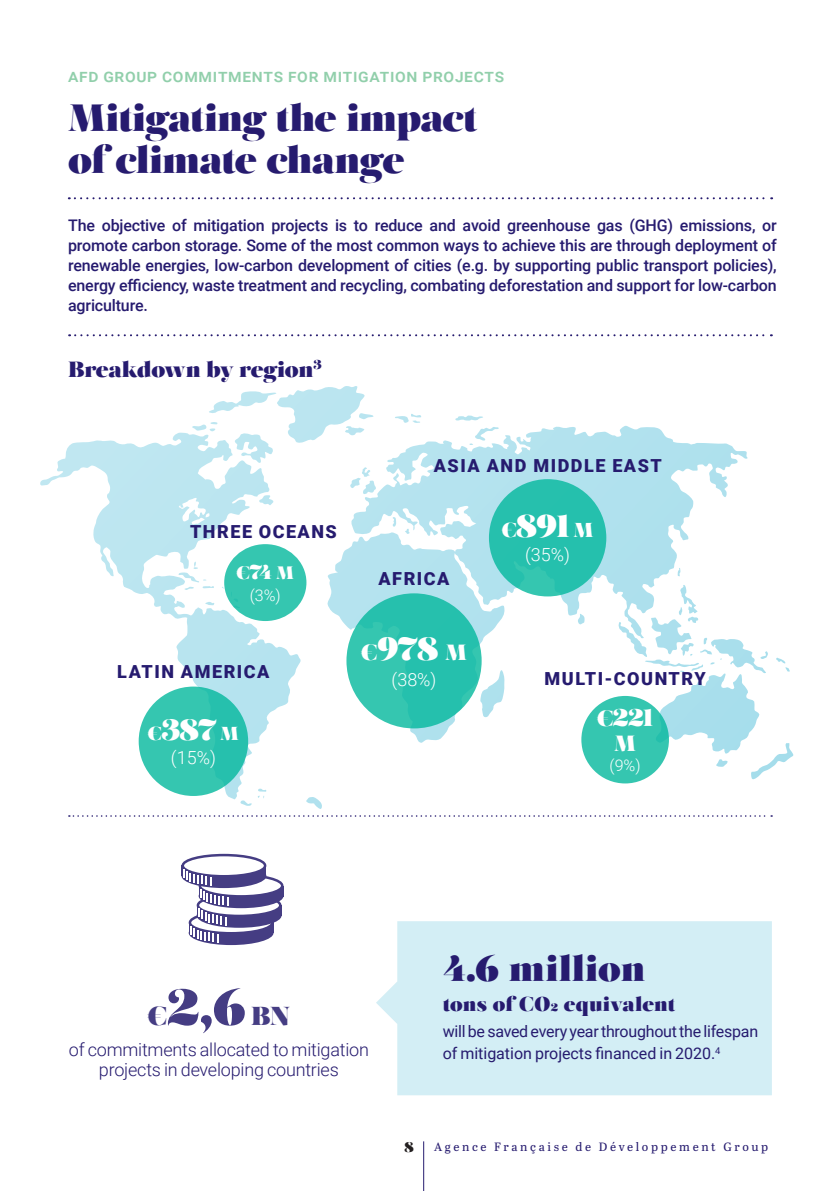
<style>
.page{position:relative;width:840px;height:1191px;background:#fff}
.page>*{position:absolute;margin:0;border:0;box-sizing:border-box;transform-origin:0 0}
.COUV_Titre{font:38px/42px "Salome";letter-spacing:-.025em;color:#261b6f}
.COUV_Titre-2{font:36px "Salome";color:#261b6f}
.TITRES_-_POINTS{font:32px "Salome";color:#fff}
.TITRES_-_POINTS-2{font:31.4px "Salome";color:#fff}
.TITRES_-_POINTS-3{font:29.2px "Salome";color:#fff}
.BLOCS-TEXTES{font:26px "Salome";color:#453d83}
.TITRES_-_POINTS-4{font:24px "Salome";color:#fff}
.t1{font:22px "Salome";letter-spacing:-.01em;color:#261b6f}
.TITRES_-_POINTS-5{font:22px "Salome";color:#fff}
.COUV_Titre-3{font:20px "Salome";letter-spacing:.005em;color:#261b6f}
.BLOCS-TEXTES-2{font:300 18px/20px "Roboto";letter-spacing:-.01em;color:#261b6f;text-align:center}
.TITRES_-_POINTS-6{font:900 18px "Roboto";letter-spacing:.085em;color:#261b6f}
.BLOCS-TEXTES-3{font:500 18px "Roboto";letter-spacing:.04em;color:#91cfab}
.TITRES_-_POINTS-7{font:300 18px "Roboto";color:#fff}
.TITRES_-_POINTS-8{font:18px "Salome";color:#fff}
.t2{font:500 16px/20px "Roboto";letter-spacing:-.01em;color:#261b6f;text-align:justify}
.BLOCS-TEXTES-4{font:16px/22px "Roboto";letter-spacing:-.015em;color:#261b6f}
.TITRES_-_POINTS-9{font:300 16px "Roboto";color:#fff}
.t3{font:14px "Salome";color:#231f20}
.t4{font:12px "Abril Text";letter-spacing:.22em;color:#261b6f}
.s1{font-size:20px}
.s2{font-size:18.8px}
.s3{font-size:22px}
.s4{font-size:20.2px}
.s5{font-size:50px}
</style>
<div class="page">
<hr style="left:423px;top:1141px;width:1px;height:50px;background:#261b6f">
<svg style="left:455px;top:415px;width:28px;height:6px"></svg>
<svg style="left:395px;top:414px;width:26px;height:9px"></svg>
<svg style="left:40px;top:433px;width:262px;height:355px"></svg>
<svg style="left:178px;top:561px;width:36px;height:29px"></svg>
<svg style="left:204px;top:601px;width:11px;height:4px"></svg>
<svg style="left:639px;top:650px;width:155px;height:131px"></svg>
<svg style="left:327px;top:425px;width:421px;height:318px"></svg>
<svg style="left:192px;top:386px;width:183px;height:120px"></svg>
<div style="left:397px;top:921px;width:374px;height:174px;background:#d3eef5"></div>
<svg style="left:376px;top:981px;width:42px;height:43px"></svg>
<div style="left:188px;top:922px;width:85px;height:11px;background:#453d83"></div>
<div style="left:188px;top:920px;width:85px;height:25px;background:#453d83;border-radius:50%"></div>
<svg style="left:190px;top:912px;width:82px;height:21px"></svg>
<div style="left:188px;top:910px;width:85px;height:24px;border:3px solid #453d83;border-radius:50%"></div>
<div style="left:196px;top:905px;width:85px;height:11px;background:#453d83"></div>
<div style="left:196px;top:903px;width:85px;height:24px;background:#453d83;border-radius:50%"></div>
<svg style="left:198px;top:894px;width:82px;height:22px"></svg>
<div style="left:196px;top:893px;width:85px;height:24px;border:3px solid #453d83;border-radius:50%"></div>
<div style="left:198px;top:885px;width:85px;height:11px;background:#453d83"></div>
<div style="left:198px;top:884px;width:85px;height:24px;background:#453d83;border-radius:50%"></div>
<div style="left:200px;top:875px;width:82px;height:21px;background:#fff;border-radius:50%"></div>
<div style="left:198px;top:874px;width:85px;height:23px;border:3px solid #453d83;border-radius:50%"></div>
<div style="left:181px;top:865px;width:85px;height:11px;background:#453d83"></div>
<div style="left:181px;top:863px;width:85px;height:25px;background:#453d83;border-radius:50%"></div>
<div style="left:183px;top:855px;width:82px;height:21px;background:#fff;border-radius:50%"></div>
<div style="left:181px;top:854px;width:85px;height:23px;border:3px solid #453d83;border-radius:50%"></div>
<svg style="left:183px;top:869px;width:45px;height:73px"></svg>
<svg style="left:69px;top:197px;width:702px;height:2px"></svg>
<svg style="left:69px;top:334px;width:702px;height:2px"></svg>
<svg style="left:69px;top:788px;width:702px;height:28px"></svg>
<div style="left:224px;top:544px;width:82px;height:77px;background:#35c6b0;border-radius:50%"></div>
<div style="left:581px;top:696px;width:87px;height:87px;background:#35c6b0;border-radius:50%"></div>
<div style="left:139px;top:686px;width:109px;height:110px;background:linear-gradient(to right,#3bc8b1,#27c0ad);border-radius:50%"></div>
<div style="left:488px;top:479px;width:118px;height:117px;background:linear-gradient(to right,#2ec2b1,#22bfac);border-radius:50%"></div>
<div style="left:346px;top:593px;width:135px;height:135px;background:linear-gradient(to right,#37c6b1,#21bfac);border-radius:50%"></div>
<p class="BLOCS-TEXTES-3" style="left:68px;top:63px;width:437px">afd group commitments for mitigation projects</p>
<p class="COUV_Titre" style="left:68px;top:96px;width:411px">Mitigating the impact of climate change</p>
<p class="t2" style="left:68px;top:214px;width:709px">The objective of mitigation projects is to reduce and avoid greenhouse gas (GHG) emissions, or promote carbon storage. Some of the most common ways to achieve this are through deployment of renewable energies, low-carbon development of cities (e.g. by supporting public transport policies), energy efficiency, waste treatment and recycling, combating deforestation and support for low-carbon agriculture.</p>
<p class="t1" style="left:68px;top:354px;width:255px">Breakdown by region<sup>3</sup></p>
<p class="TITRES_-_POINTS-6" style="left:190px;top:519px;width:148px">THREE OCEANS</p>
<p class="TITRES_-_POINTS-8" style="left:236px;top:561px;width:59px">€<span class="s1">74</span> M</p>
<p class="TITRES_-_POINTS-9" style="left:250px;top:584px;width:33px">(3%)</p>
<p class="TITRES_-_POINTS-6" style="left:117px;top:659px;width:154px">LATIN AMERICA</p>
<p class="TITRES_-_POINTS-3" style="left:148px;top:710px;width:92px"><span class="s2">€</span>387 <span class="s2">M</span></p>
<p class="TITRES_-_POINTS-7" style="left:171px;top:745px;width:46px">(15%)</p>
<p class="TITRES_-_POINTS-6" style="left:433px;top:453px;width:229px">ASIA AND MIDDLE EAST</p>
<p class="TITRES_-_POINTS-6" style="left:378px;top:565px;width:72px">AFRICA</p>
<p class="TITRES_-_POINTS" style="left:361px;top:628px;width:107px"><span class="s3">€</span>978 <span class="s3">M</span></p>
<p class="TITRES_-_POINTS-7" style="left:391px;top:666px;width:46px">(38%)</p>
<p class="TITRES_-_POINTS-2" style="left:501px;top:505px;width:93px"><span class="s4">€</span>891 <span class="s4">M</span></p>
<p class="TITRES_-_POINTS-7" style="left:525px;top:542px;width:46px">(35%)</p>
<p class="TITRES_-_POINTS-6" style="left:544px;top:666px;width:162px">MULTI-COUNTRY</p>
<p class="TITRES_-_POINTS-4" style="left:596px;top:701px;width:57px"><span class="s3">€</span>221</p>
<p class="TITRES_-_POINTS-5" style="left:614px;top:728px;width:23px">M</p>
<p class="TITRES_-_POINTS-9" style="left:609px;top:754px;width:33px">(9%)</p>
<p class="BLOCS-TEXTES" style="left:148px;top:998px;width:143px">€<span class="s5">2,6</span> BN</p>
<p class="BLOCS-TEXTES-2" style="left:69px;top:1039px;width:301px">of commitments allocated to mitigation projects in developing countries</p>
<p class="COUV_Titre-2" style="left:442px;top:944px;width:204px">4.6 million</p>
<p class="COUV_Titre-3" style="left:442px;top:990px;width:234px">tons of CO2 equivalent</p>
<p class="BLOCS-TEXTES-4" style="left:442px;top:1020px;width:317px">will be saved every year throughout the lifespan of mitigation projects financed in 2020.<sup>4</sup></p>
<p class="t3" style="left:404px;top:1137px;width:11px">8</p>
<p class="t4" style="left:434px;top:1137px;width:335px">Agence Française de Développement Group</p>
</div>
